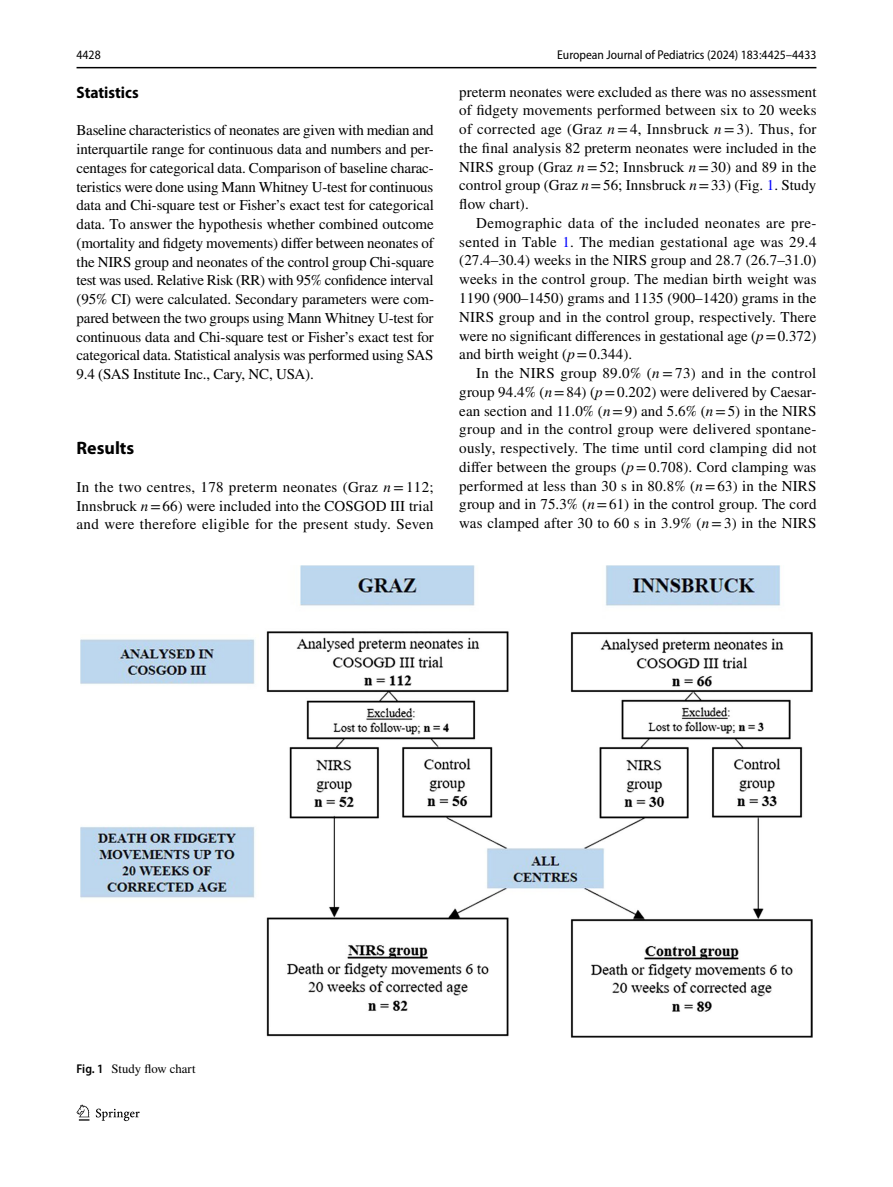
<style>
.page{position:relative;width:893px;height:1187px;background:#fff}
.page>*{position:absolute;margin:0;border:0;box-sizing:border-box;transform-origin:0 0}
.t1{font:700 18px "Myriad Pro";color:#000}
.t2{font:700 semi-condensed 16.5px "Myriad Pro";color:#000}
.t3{font:15px/18.8px "STIX";letter-spacing:.005em;color:#000;text-align:justify}
.t4{font:semi-condensed 12.75px "Myriad Pro";color:#000}
.t5{font:12.75px "STIX";color:#000}
.s1{font-style:italic}
.s2{color:#00f}
.s3{font-family:"Myriad Pro";font-weight:600;font-stretch:semi-condensed}
</style>
<div class="page">
<hr style="left:77px;top:67px;width:739px;height:1px;background:#000">
<svg style="left:77px;top:1104px;width:12px;height:16px"></svg>
<svg style="left:96px;top:1108px;width:44px;height:12px"></svg>
<img style="left:81px;top:565px;width:731px;height:472px">
<p class="t4" style="left:77px;top:48px;width:26px">4428</p>
<p class="t4" style="left:557px;top:48px;width:261px">European Journal of Pediatrics (2024) 183:4425–4433</p>
<p class="t2" style="left:77px;top:83px;width:64px">Statistics</p>
<p class="t3" style="left:77px;top:122px;width:359px">Baseline characteristics of neonates are given with median and interquartile range for continuous data and numbers and per&shy;centages for categorical data. Comparison of baseline charac&shy;teristics were done using Mann Whitney U-test for continuous data and Chi-square test or Fisher’s exact test for categorical data. To answer the hypothesis whether combined outcome (mortality and fidgety movements) differ between neonates of the NIRS group and neonates of the control group Chi-square test was used. Relative Risk (RR) with 95% confidence interval (95% CI) were calculated. Secondary parameters were com&shy;pared between the two groups using Mann Whitney U-test for continuous data and Chi-square test or Fisher’s exact test for categorical data. Statistical analysis was performed using SAS 9.4 (SAS Institute Inc., Cary, NC, USA).</p>
<p class="t3" style="left:459px;top:83px;width:359px">preterm neonates were excluded as there was no assessment of fidgety movements performed between six to 20 weeks of corrected age (Graz <span class="s1">n</span>=4, Innsbruck <span class="s1">n</span>=3). Thus, for the final analysis 82 preterm neonates were included in the NIRS group (Graz <span class="s1">n</span>=52; Innsbruck <span class="s1">n</span>=30) and 89 in the control group (Graz <span class="s1">n</span>=56; Innsbruck <span class="s1">n</span>=33) (Fig. <span class="s2">1</span>. Study flow chart).</p>
<p class="t3" style="left:459px;top:214px;width:359px;text-indent:17px">Demographic data of the included neonates are pre&shy;sented in Table <span class="s2">1</span>. The median gestational age was 29.4 (27.4–30.4) weeks in the NIRS group and 28.7 (26.7–31.0) weeks in the control group. The median birth weight was 1190 (900–1450) grams and 1135 (900–1420) grams in the NIRS group and in the control group, respectively. There were no significant differences in gestational age (<span class="s1">p</span>=0.372) and birth weight (<span class="s1">p</span>=0.344).</p>
<p class="t3" style="left:459px;top:364px;width:359px;text-indent:17px">In the NIRS group 89.0% (<span class="s1">n</span> = 73) and in the control group 94.4% (<span class="s1">n</span>=84) (<span class="s1">p</span>=0.202) were delivered by Caesar&shy;ean section and 11.0% (<span class="s1">n</span>=9) and 5.6% (<span class="s1">n</span>=5) in the NIRS group and in the control group were delivered spontane&shy;ously, respectively. The time until cord clamping did not differ between the groups (<span class="s1">p</span>=0.708). Cord clamping was performed at less than 30 s in 80.8% (<span class="s1">n</span>=63) in the NIRS group and in 75.3% (<span class="s1">n</span>=61) in the control group. The cord was clamped after 30 to 60 s in 3.9% (<span class="s1">n</span>=3) in the NIRS</p>
<p class="t1" style="left:77px;top:436px;width:59px">Results</p>
<p class="t3" style="left:77px;top:478px;width:359px">In the two centres, 178 preterm neonates (Graz <span class="s1">n</span>=112; Innsbruck <span class="s1">n</span>=66) were included into the COSGOD III trial and were therefore eligible for the present study. Seven</p>
<p class="t5" style="left:77px;top:1059px;width:120px"><span class="s3">Fig. 1</span> Study flow chart</p>
</div>
